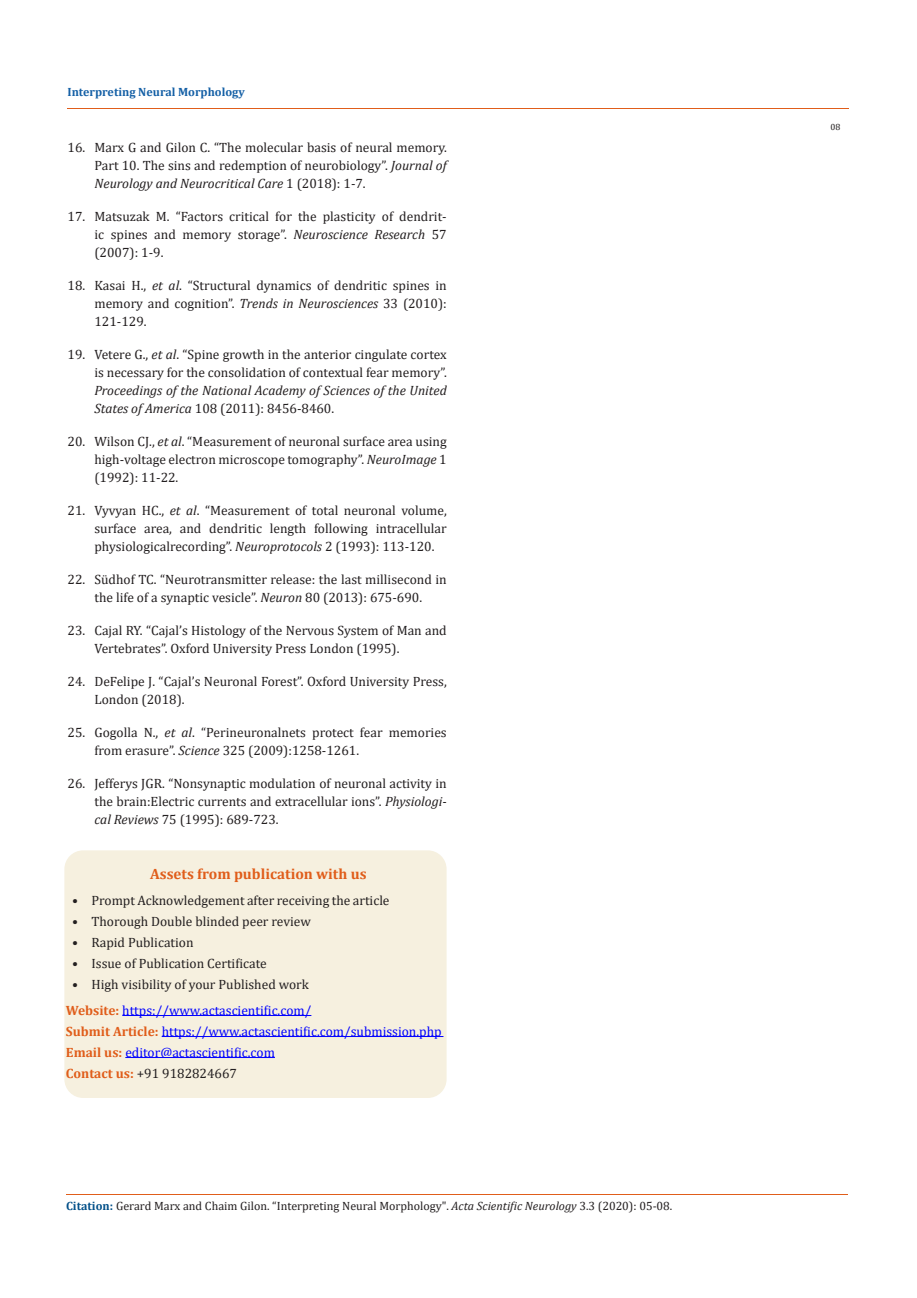
<style>
.page{position:relative;width:917px;height:1298px;background:#fff}
.page>*{position:absolute;margin:0;border:0;box-sizing:border-box;transform-origin:0 0}
.t1{font:700 15px "Cambria";color:#e05d1a}
.t2{font:13.5px/18px "Cambria";color:#231f20;text-align:justify}
.t3{font:13.5px "Cambria";color:#00f}
.t4{font:12px "Cambria";color:#231f20}
.t5{font:700 12px "Cambria";color:#1560a6}
.t6{font:9px "Cambria";color:#231f20}
.s1{font-style:italic}
.s2{font-weight:700;color:#e05d1a}
.s3{font-weight:700;color:#035089}
</style>
<div class="page">
<hr style="left:67px;top:109px;width:782px;height:1px;background:#e05d1a">
<div style="left:65px;top:851px;width:381px;height:246px;background:#f6f0df;border-radius:18px"></div>
<div style="left:64px;top:850px;width:382px;height:248px;border:2px solid #f6f0df;border-radius:18px"></div>
<hr style="left:122px;top:1015px;width:189px;height:1px;background:#00f">
<hr style="left:162px;top:1036px;width:281px;height:1px;background:#00f">
<hr style="left:125px;top:1057px;width:150px;height:1px;background:#00f">
<hr style="left:66px;top:1194px;width:782px;height:1px;background:#e05d1a">
<p class="t5" style="left:68px;top:83px;width:179px">Interpreting Neural Morphology</p>
<p class="t2" style="left:94px;top:138px;width:354px;text-indent:-27px">16. Marx G and Gilon C. “The molecular basis of neural memory.<br>Part 10. The sins and redemption of neurobiology”. <span class="s1">Journal of Neurology and Neurocritical Care</span> 1 (2018): 1-7.</p>
<p class="t2" style="left:94px;top:207px;width:354px;text-indent:-27px">17. Matsuzak M. “Factors critical for the plasticity of dendrit&shy;ic spines and memory storage”. <span class="s1">Neuroscience Research</span> 57 (2007): 1-9.</p>
<p class="t2" style="left:94px;top:276px;width:354px;text-indent:-27px">18. Kasai H., <span class="s1">et al</span>. “Structural dynamics of dendritic spines in memory and cognition”. <span class="s1">Trends in Neurosciences</span> 33 (2010):<br>121-129.</p>
<p class="t2" style="left:94px;top:345px;width:354px;text-indent:-27px">19. Vetere G., <span class="s1">et al</span>. “Spine growth in the anterior cingulate cortex is necessary for the consolidation of contextual fear memory”.<br><span class="s1">Proceedings of the National Academy of Sciences of the United States of America</span> 108 (2011): 8456-8460.</p>
<p class="t2" style="left:94px;top:432px;width:354px;text-indent:-27px">20. Wilson CJ., <span class="s1">et al</span>. “Measurement of neuronal surface area using high-voltage electron microscope tomography”. <span class="s1">NeuroImage</span> 1 (1992): 11-22.</p>
<p class="t2" style="left:94px;top:501px;width:354px;text-indent:-27px">21. Vyvyan HC., <span class="s1">et al</span>. “Measurement of total neuronal volume, surface area, and dendritic length following intracellular physiologicalrecording”. <span class="s1">Neuroprotocols</span> 2 (1993): 113-120.</p>
<p class="t2" style="left:68px;top:570px;width:380px;text-align:center">22. Südhof TC. “Neurotransmitter release: the last millisecond in the life of a synaptic vesicle”. <span class="s1">Neuron</span> 80 (2013): 675-690.</p>
<p class="t2" style="left:94px;top:621px;width:354px;text-indent:-27px">23. Cajal RY. “Cajal’s Histology of the Nervous System of Man and<br>Vertebrates”. Oxford University Press London (1995).</p>
<p class="t2" style="left:94px;top:672px;width:354px;text-indent:-27px">24. DeFelipe J. “Cajal’s Neuronal Forest”. Oxford University Press,<br>London (2018).</p>
<p class="t2" style="left:94px;top:723px;width:354px;text-indent:-27px">25. Gogolla N., <span class="s1">et al</span>. “Perineuronalnets protect fear memories from erasure”. <span class="s1">Science</span> 325 (2009):1258-1261.</p>
<p class="t2" style="left:94px;top:774px;width:354px;text-indent:-27px">26. Jefferys JGR. “Nonsynaptic modulation of neuronal activity in the brain:Electric currents and extracellular ions”. <span class="s1">Physiologi&shy;cal Reviews</span> 75 (1995): 689-723.</p>
<p class="t1" style="left:150px;top:863px;width:218px">Assets from publication with us</p>
<p class="t2" style="left:72px;top:891px;width:319px">• Prompt Acknowledgement after receiving the article</p>
<p class="t2" style="left:72px;top:912px;width:240px">• Thorough Double blinded peer review</p>
<p class="t2" style="left:72px;top:933px;width:123px">• Rapid Publication</p>
<p class="t2" style="left:72px;top:954px;width:196px">• Issue of Publication Certificate</p>
<p class="t2" style="left:72px;top:975px;width:238px">• High visibility of your Published work</p>
<p class="t3" style="left:66px;top:1002px;width:247px"><span class="s2">Website:</span> https://www.actascientific.com/</p>
<p class="t3" style="left:66px;top:1023px;width:377px"><span class="s2">Submit Article:</span> https://www.actascientific.com/submission.php</p>
<p class="t3" style="left:66px;top:1044px;width:210px"><span class="s2">Email us:</span> editor@actascientific.com</p>
<p class="t2" style="left:66px;top:1064px;width:173px"><span class="s2">Contact us:</span> +91 9182824667</p>
<p class="t4" style="left:66px;top:1199px;width:608px"><span class="s3">Citation:</span> Gerard Marx and Chaim Gilon. “Interpreting Neural Morphology". <span class="s1">Acta Scientific Neurology</span> 3.3 (2020): 05-08.</p>
<p class="t6" style="left:830px;top:122px;width:11px">08</p>
</div>
